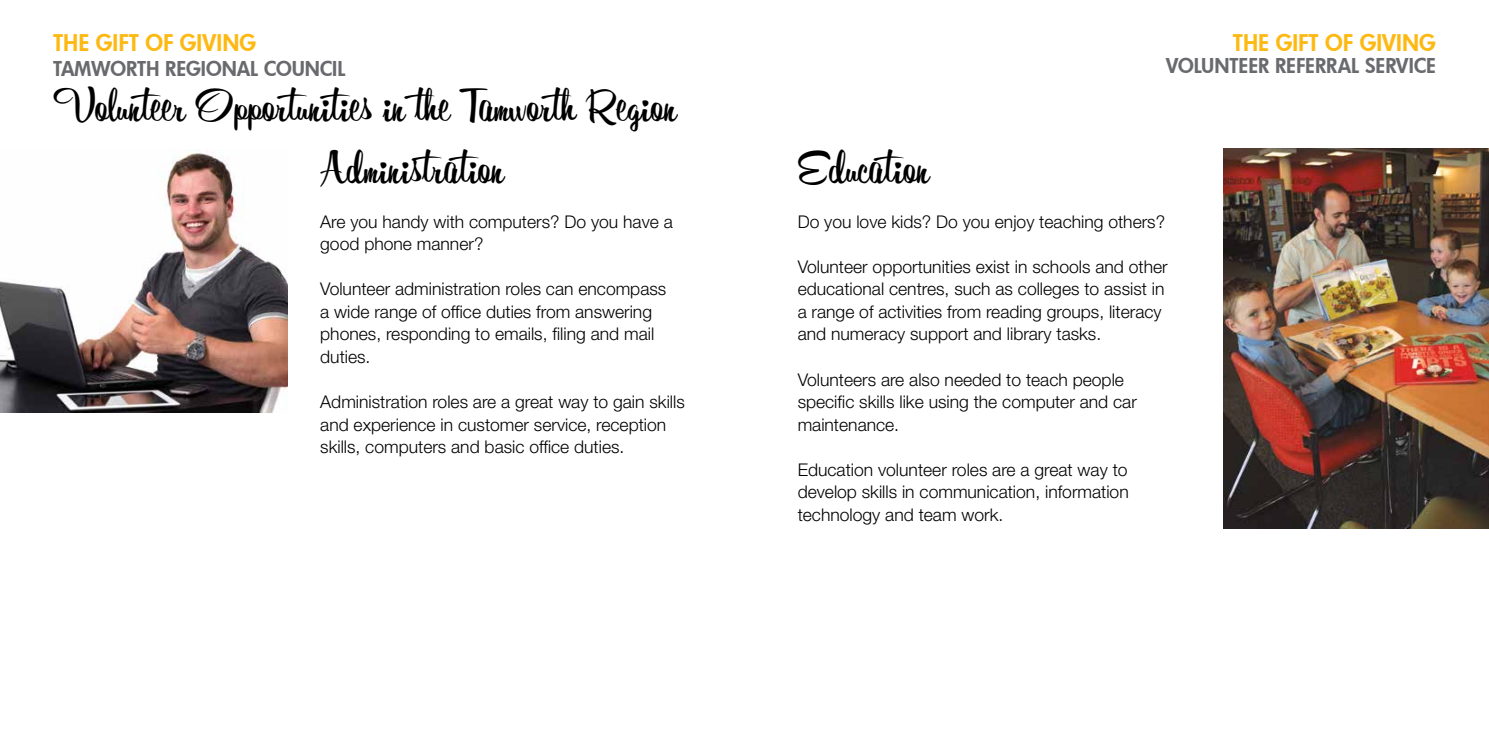
<style>
.page{position:relative;width:1489px;height:745px;background:#fff}
.page>*{position:absolute;margin:0;border:0;box-sizing:border-box;transform-origin:0 0}
.t1{font:45px "Orange County JF";color:#000}
.t2{font:800 22.5px "Futura";color:#fdb913}
.t3{font:800 20px "Futura";color:#696a6d}
.t4{font:300 17.5px/22.5px "Helvetica Neue LT Std";color:#000}
</style>
<div class="page">
<img style="left:1223px;top:149px;width:265px;height:379px">
<img style="left:0;top:150px;width:287px;height:262px">
<p class="t2" style="left:53px;top:27px;width:204px">THE GIFT OF GIVING</p>
<p class="t3" style="left:53px;top:55px;width:294px">TAMWORTH REGIONAL COUNCIL</p>
<h1 class="t1" style="left:53px;top:76px;width:624px">Volunteer Opportunities in the Tamworth Region</h1>
<h1 class="t1" style="left:320px;top:138px;width:185px">Administration</h1>
<p class="t4" style="left:320px;top:210px;width:354px">Are you handy with computers? Do you have a good phone manner?</p>
<p class="t4" style="left:320px;top:277px;width:347px">Volunteer administration roles can encompass a wide range of office duties from answering phones, responding to emails, filing and mail duties.</p>
<p class="t4" style="left:320px;top:390px;width:366px">Administration roles are a great way to gain skills and experience in customer service, reception skills, computers and basic office duties.</p>
<p class="t2" style="left:1232px;top:27px;width:204px">THE GIFT OF GIVING</p>
<p class="t3" style="left:1165px;top:52px;width:271px">VOLUNTEER REFERRAL SERVICE</p>
<h1 class="t1" style="left:797px;top:138px;width:133px">Education</h1>
<p class="t4" style="left:797px;top:210px;width:369px">Do you love kids? Do you enjoy teaching others?</p>
<p class="t4" style="left:797px;top:255px;width:371px">Volunteer opportunities exist in schools and other educational centres, such as colleges to assist in a range of activities from reading groups, literacy and numeracy support and library tasks.</p>
<p class="t4" style="left:797px;top:367px;width:341px">Volunteers are also needed to teach people specific skills like using the computer and car maintenance.</p>
<p class="t4" style="left:797px;top:457px;width:332px;text-align:justify">Education volunteer roles are a great way to develop skills in communication, information technology and team work.</p>
</div>
